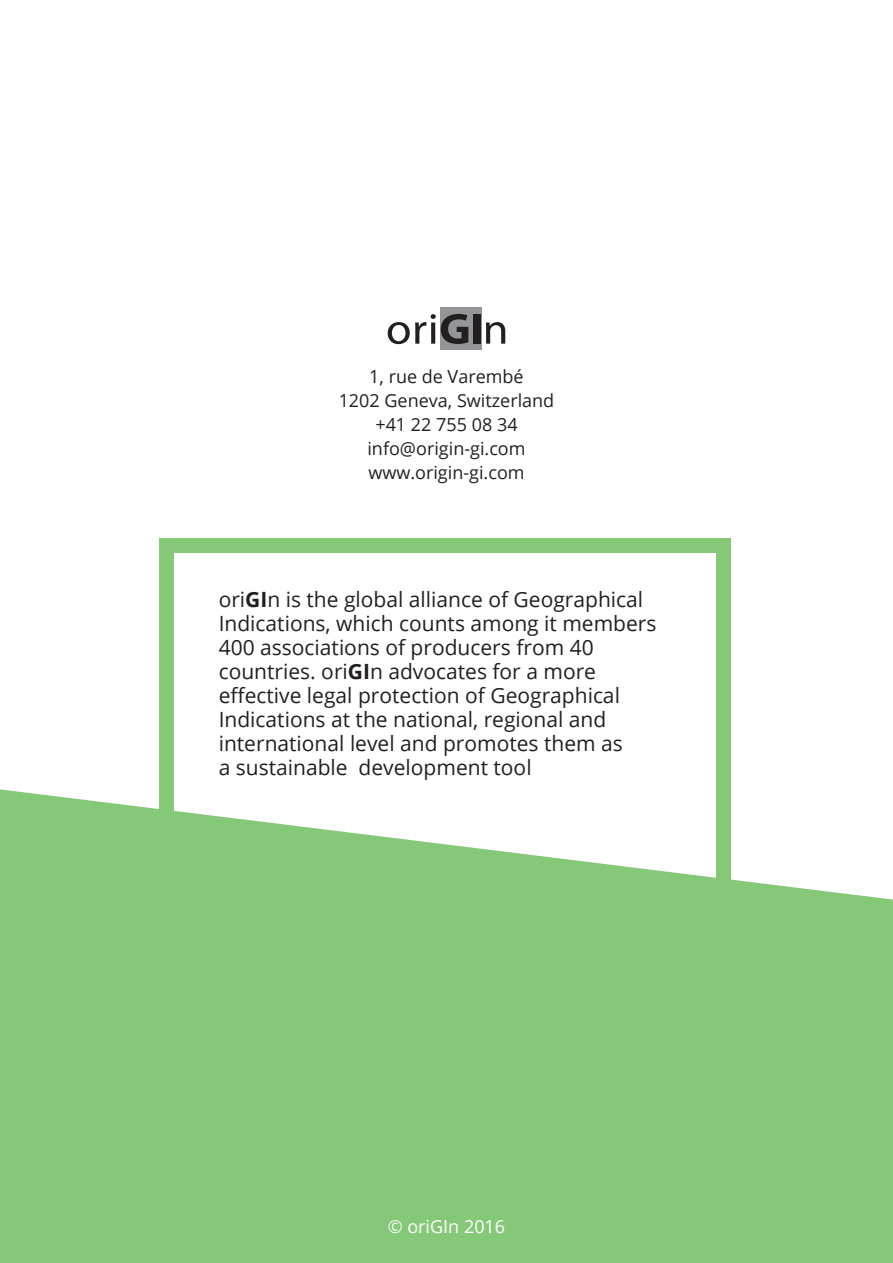
<style>
.page{position:relative;width:893px;height:1263px;background:#fff}
.page>*{position:absolute;margin:0;border:0;box-sizing:border-box;transform-origin:0 0}
.t1{font:21px/24px "Open Sans";color:#231f20}
.t2{font:18px/24px "Open Sans";color:#231f20;text-align:center}
.t3{font:18px "Open Sans";color:#fff}
.s1{font-weight:700}
</style>
<div class="page">
<div style="left:159px;top:539px;width:571px;height:724px;background:#85c878"></div>
<div style="left:174px;top:554px;width:542px;height:474px;background:#fff"></div>
<svg style="left:0;top:789px;width:893px;height:474px;fill:#85c878"></svg>
<div style="left:440px;top:308px;width:42px;height:42px;background:#939598"></div>
<svg style="left:388px;top:314px;width:80px;height:30px"></svg>
<div style="left:474px;top:314px;width:7px;height:30px;background:#231f20"></div>
<svg style="left:486px;top:322px;width:19px;height:22px"></svg>
<p class="t2" style="left:339px;top:364px;width:217px">1, rue de Varembé<br>1202 Geneva, Switzerland +41 22 755 08 34 info@origin-gi.com www.origin-gi.com</p>
<p class="t1" style="left:219px;top:587px;width:439px">ori<span class="s1">GI</span>n is the global alliance of Geographical Indications, which counts among it members 400 associations of producers from 40 countries. ori<span class="s1">GI</span>n advocates for a more effective legal protection of Geographical Indications at the national, regional and international level and promotes them as<br>a sustainable development tool</p>
<p class="t3" style="left:388px;top:1214px;width:119px">© oriGIn 2016</p>
</div>
